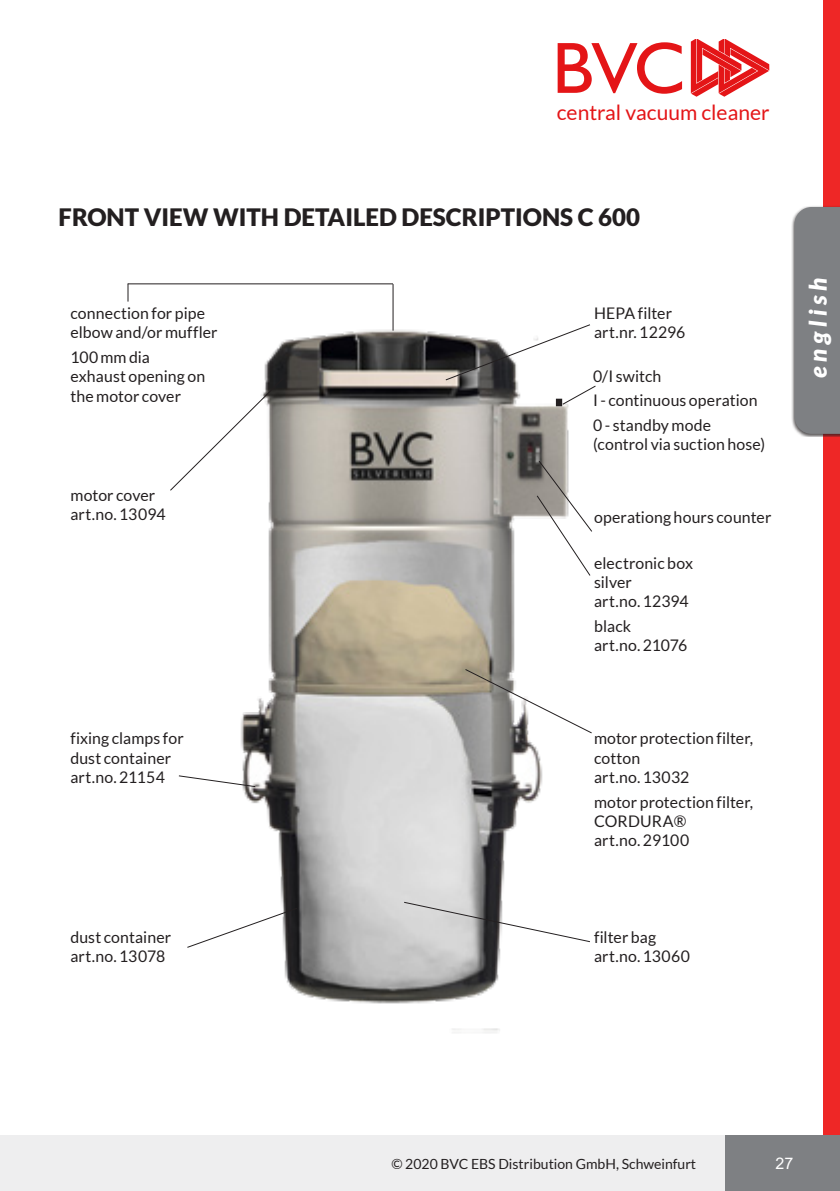
<style>
.page{position:relative;width:840px;height:1191px;background:#fff}
.page>*{position:absolute;margin:0;border:0;box-sizing:border-box;transform-origin:0 0}
.Seiten-Headline{font:900 24px "Lato";color:#231f20}
.t1{font:italic 900 24px "Lato";letter-spacing:.19em;color:#fff}
.t2{font:21px "Lato";color:#e41517}
.fliesstext{font:16px/19.2px "Lato";letter-spacing:.01em;color:#231f20}
.t3{font:16px "Arial";color:#fff}
.t4{font:14px "Lato";color:#231f20}
</style>
<div class="page">
<div style="left:0;top:1135px;width:838px;height:56px;background:#eeeeef"></div>
<div style="left:822px;top:0;width:17px;height:1191px;background:#ee2726"></div>
<div style="left:724px;top:1135px;width:115px;height:56px;background:#7e8083"></div>
<svg style="left:557px;top:42px;width:124px;height:52px"></svg>
<svg style="left:690px;top:40px;width:78px;height:57px"></svg>
<div style="left:790px;top:205px;width:49px;height:232px;background:#231f20;opacity:.75"></div>
<div style="left:794px;top:207px;width:45px;height:227px;background:#7e8083"></div>
<img style="left:240px;top:311px;width:352px;height:722px">
<svg style="left:409px;top:355px;width:1px;height:12px"></svg>
<svg style="left:464px;top:668px;width:128px;height:65px"></svg>
<svg style="left:403px;top:901px;width:187px;height:41px"></svg>
<svg style="left:536px;top:460px;width:56px;height:116px"></svg>
<div style="left:555px;top:399px;width:7px;height:7px;border:2px solid #231f20"></div>
<svg style="left:445px;top:324px;width:151px;height:81px"></svg>
<hr style="left:392px;top:284px;width:1px;height:47px;background:#231f20">
<svg style="left:178px;top:775px;width:78px;height:12px"></svg>
<svg style="left:187px;top:907px;width:110px;height:41px"></svg>
<svg style="left:170px;top:378px;width:113px;height:113px"></svg>
<hr style="left:128px;top:283px;width:265px;height:1px;background:#231f20">
<svg style="left:128px;top:284px;width:1px;height:17px"></svg>
<h2 class="t2" style="left:556px;top:101px;width:214px">central vacuum cleaner</h2>
<p class="Seiten-Headline" style="left:59px;top:203px;width:582px">FRONT VIEW WITH DETAILED DESCRIPTIONS C 600</p>
<p class="fliesstext" style="left:70px;top:304px;width:149px">connection for pipe elbow and/or muffler</p>
<p class="fliesstext" style="left:70px;top:348px;width:136px">100mm dia exhaust opening on the motor cover</p>
<p class="fliesstext" style="left:70px;top:485px;width:97px">motor cover art.no. 13094</p>
<p class="fliesstext" style="left:70px;top:729px;width:115px">fixing clamps for dust container art.no. 21154</p>
<p class="fliesstext" style="left:70px;top:927px;width:102px">dust container art.no. 13078</p>
<p class="fliesstext" style="left:593px;top:304px;width:93px">HEPA filter art.nr. 12296</p>
<p class="fliesstext" style="left:592px;top:366px;width:70px">0/I switch</p>
<p class="fliesstext" style="left:592px;top:391px;width:166px">I - continuous operation</p>
<p class="fliesstext" style="left:592px;top:416px;width:174px">0 - standby mode (control via suction hose)</p>
<p class="fliesstext" style="left:593px;top:508px;width:179px">operationg hours counter</p>
<p class="fliesstext" style="left:593px;top:553px;width:100px">electronic box silver<br>art.no. 12394</p>
<p class="fliesstext" style="left:593px;top:616px;width:95px">black<br>art.no. 21076</p>
<p class="fliesstext" style="left:593px;top:729px;width:160px">motor protection filter, cotton<br>art.no. 13032</p>
<p class="fliesstext" style="left:593px;top:792px;width:160px">motor protection filter,<br>CORDURA®<br>art.no. 29100</p>
<p class="fliesstext" style="left:593px;top:927px;width:97px">filter bag art.no. 13060</p>
<h1 class="t1" style="left:803px;top:378px;width:102px;rotate:-90deg">english</h1>
<p class="t4" style="left:391px;top:1156px;width:306px">© 2020 BVC EBS Distribution GmbH, Schweinfurt</p>
<p class="t3" style="left:775px;top:1152px;width:19px">27</p>
</div>
